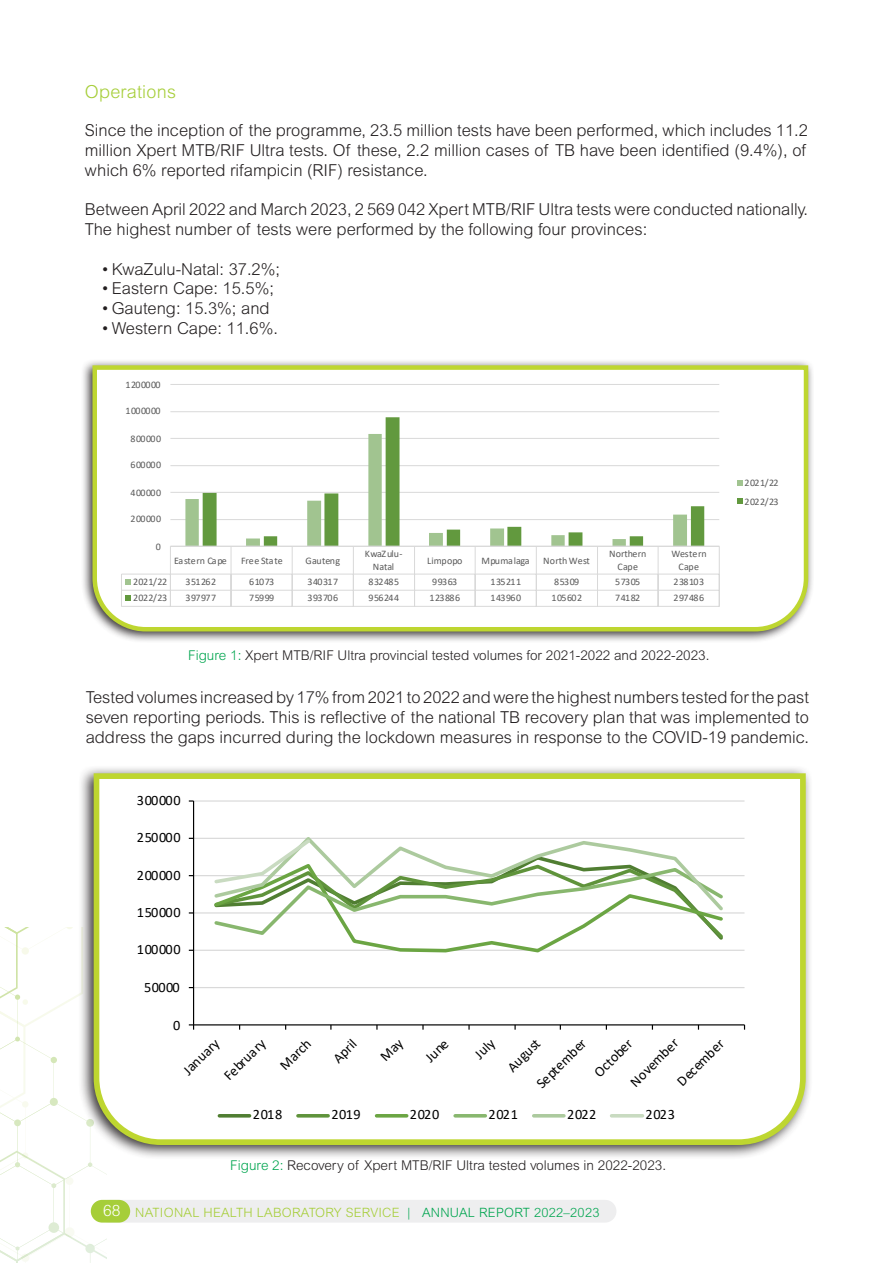
<style>
.page{position:relative;width:893px;height:1263px;background:#fff}
.page>*{position:absolute;margin:0;border:0;box-sizing:border-box;transform-origin:0 0}
.body{font:300 18px "Arial";letter-spacing:.015em;color:#a6ce39}
.body-2{font:300 16.5px/19.8px "Arial";color:#231f20;text-align:justify}
.t1{font:14.25px "Calibri";letter-spacing:.05em;color:#000}
.body-3{font:300 13.5px "Arial";color:#231f20}
.t2{font:300 12.9px "Arial";letter-spacing:.02em;color:#a6ce39}
.t3{font:10.05px/12.3px "Calibri";letter-spacing:.02em;color:#595959;text-align:center}
.t4{font:10.05px/12.3px "Calibri";color:#595959;text-align:center}
.t5{font:10.05px/18.9px "Calibri";letter-spacing:-.005em;color:#595959}
.t6{font:10.05px "Calibri";letter-spacing:-.015em;color:#595959}
.t7{font:10.05px/12.3px "Calibri";letter-spacing:-.02em;color:#595959;text-align:center}
.s1{color:#00a54f}
.s2{font-size:15.6px;color:#fff}
</style>
<div class="page">
<div style="left:98px;top:1200px;width:518px;height:22px;background:#eeeeef;border-radius:11px"></div>
<div style="left:91px;top:1200px;width:39px;height:22px;background:#a6ce39;border-radius:11px"></div>
<svg style="left:0;top:927px;width:107px;height:336px"></svg>
<div style="left:80px;top:359px;width:734px;height:284px;background:#231f20;opacity:.9"></div>
<svg style="left:90px;top:363px;width:720px;height:271px"></svg>
<svg style="left:108px;top:377px;width:676px;height:232px"></svg>
<div style="left:78px;top:765px;width:735px;height:395px;background:#231f20;opacity:.9"></div>
<svg style="left:91px;top:770px;width:717px;height:378px"></svg>
<svg style="left:130px;top:788px;width:628px;height:340px"></svg>
<svg style="left:380px;top:1039px;width:26px;height:22px"></svg>
<p class="body" style="left:85px;top:82px;width:93px">Operations</p>
<p class="body-2" style="left:85px;top:120px;width:725px">Since the inception of the programme, 23.5 million tests have been performed, which includes 11.2 million Xpert MTB/RIF Ultra tests. Of these, 2.2 million cases of TB have been identified (9.4%), of which 6% reported rifampicin (RIF) resistance.</p>
<p class="body-2" style="left:85px;top:199px;width:725px">Between April 2022 and March 2023, 2 569 042 Xpert MTB/RIF Ultra tests were conducted nationally.<br>The highest number of tests were performed by the following four provinces:</p>
<p class="body-2" style="left:101px;top:259px;width:180px">•KwaZulu-Natal: 37.2%;</p>
<p class="body-2" style="left:101px;top:279px;width:174px">•Eastern Cape: 15.5%;</p>
<p class="body-2" style="left:101px;top:298px;width:170px">•Gauteng: 15.3%; and</p>
<p class="body-2" style="left:101px;top:318px;width:178px">•Western Cape: 11.6%.</p>
<p class="t5" style="left:125px;top:375px;width:37px">1200000</p>
<p class="t5" style="left:125px;top:401px;width:37px">1000000</p>
<p class="t3" style="left:131px;top:432px;width:32px">800000</p>
<p class="t3" style="left:131px;top:459px;width:32px">600000</p>
<p class="t3" style="left:131px;top:486px;width:32px">400000</p>
<p class="t3" style="left:131px;top:513px;width:32px">200000</p>
<p class="t3" style="left:156px;top:540px;width:7px">0</p>
<p class="t6" style="left:174px;top:553px;width:54px">Eastern Cape</p>
<p class="t4" style="left:241px;top:554px;width:43px">Free State</p>
<p class="t3" style="left:305px;top:554px;width:36px">Gauteng</p>
<p class="t7" style="left:365px;top:548px;width:39px">KwaZulu-<br>Natal</p>
<p class="t3" style="left:427px;top:554px;width:37px">Limpopo</p>
<p class="t6" style="left:482px;top:553px;width:50px">Mpumalaga</p>
<p class="t4" style="left:543px;top:554px;width:48px">North West</p>
<p class="t3" style="left:609px;top:548px;width:39px">Northern<br>Cape</p>
<p class="t4" style="left:671px;top:548px;width:37px">Western<br>Cape</p>
<p class="t3" style="left:133px;top:575px;width:36px">2021/22</p>
<p class="t3" style="left:186px;top:575px;width:32px">351262</p>
<p class="t3" style="left:249px;top:575px;width:27px">61073</p>
<p class="t3" style="left:308px;top:575px;width:32px">340317</p>
<p class="t3" style="left:369px;top:575px;width:32px">832485</p>
<p class="t3" style="left:432px;top:575px;width:27px">99363</p>
<p class="t3" style="left:491px;top:575px;width:32px">135211</p>
<p class="t3" style="left:554px;top:575px;width:27px">85309</p>
<p class="t3" style="left:615px;top:575px;width:27px">57305</p>
<p class="t3" style="left:674px;top:575px;width:32px">238103</p>
<p class="t3" style="left:133px;top:591px;width:36px">2022/23</p>
<p class="t3" style="left:186px;top:592px;width:32px">397977</p>
<p class="t3" style="left:249px;top:592px;width:27px">75999</p>
<p class="t3" style="left:308px;top:592px;width:32px">393706</p>
<p class="t3" style="left:369px;top:592px;width:32px">956244</p>
<p class="t3" style="left:430px;top:592px;width:32px">123886</p>
<p class="t3" style="left:491px;top:592px;width:32px">143960</p>
<p class="t3" style="left:552px;top:592px;width:32px">105602</p>
<p class="t3" style="left:615px;top:592px;width:27px">74182</p>
<p class="t3" style="left:674px;top:592px;width:32px">297486</p>
<p class="body-3" style="left:188px;top:647px;width:523px"><span class="s1">Figure 1:</span> Xpert MTB/RIF Ultra provincial tested volumes for 2021-2022 and 2022-2023.</p>
<p class="t5" style="left:745px;top:473px;width:36px">2021/22<br>2022/23</p>
<p class="body-2" style="left:86px;top:688px;width:725px">Tested volumes increased by 17% from 2021 to 2022 and were the highest numbers tested for the past seven reporting periods. This is reflective of the national TB recovery plan that was implemented to address the gaps incurred during the lockdown measures in response to the COVID-19 pandemic.</p>
<p class="t1" style="left:137px;top:790px;width:45px">300000</p>
<p class="t1" style="left:137px;top:828px;width:45px">250000</p>
<p class="t1" style="left:137px;top:865px;width:45px">200000</p>
<p class="t1" style="left:137px;top:902px;width:45px">150000</p>
<p class="t1" style="left:137px;top:940px;width:45px">100000</p>
<p class="t1" style="left:144px;top:978px;width:37px">50000</p>
<p class="t1" style="left:173px;top:1015px;width:9px">0</p>
<p class="t1" style="left:178px;top:1065px;width:46px;rotate:-45deg">January</p>
<p class="t1" style="left:219px;top:1071px;width:54px;rotate:-45deg">February</p>
<p class="t1" style="left:275px;top:1060px;width:39px;rotate:-45deg">March</p>
<p class="t1" style="left:328px;top:1053px;width:29px;rotate:-45deg">April</p>
<p class="t1" style="left:421px;top:1053px;width:28px;rotate:-45deg">June</p>
<p class="t1" style="left:470px;top:1049px;width:24px;rotate:-45deg">July</p>
<p class="t1" style="left:503px;top:1062px;width:41px;rotate:-45deg">August</p>
<p class="t1" style="left:625px;top:1077px;width:64px;rotate:-45deg">November</p>
<p class="t1" style="left:672px;top:1076px;width:62px;rotate:-45deg">December</p>
<p class="t1" style="left:532px;top:1079px;width:65px;rotate:-45deg">September</p>
<p class="t1" style="left:589px;top:1068px;width:49px;rotate:-45deg">October</p>
<p class="t1" style="left:253px;top:1105px;width:31px">2018</p>
<p class="t1" style="left:331px;top:1105px;width:31px">2019</p>
<p class="t1" style="left:410px;top:1105px;width:31px">2020</p>
<p class="t1" style="left:488px;top:1105px;width:31px">2021</p>
<p class="t1" style="left:567px;top:1105px;width:31px">2022</p>
<p class="t1" style="left:646px;top:1105px;width:31px">2023</p>
<p class="body-3" style="left:230px;top:1157px;width:437px"><span class="s1">Figure 2:</span> Recovery of Xpert MTB/RIF Ultra tested volumes in 2022-2023.</p>
<p class="t2" style="left:103px;top:1205px;width:498px"><span class="s2">68</span> NATIONAL HEALTH LABORATORY SERVICE <span class="s1">| ANNUAL REPORT 2022–2023</span></p>
</div>
